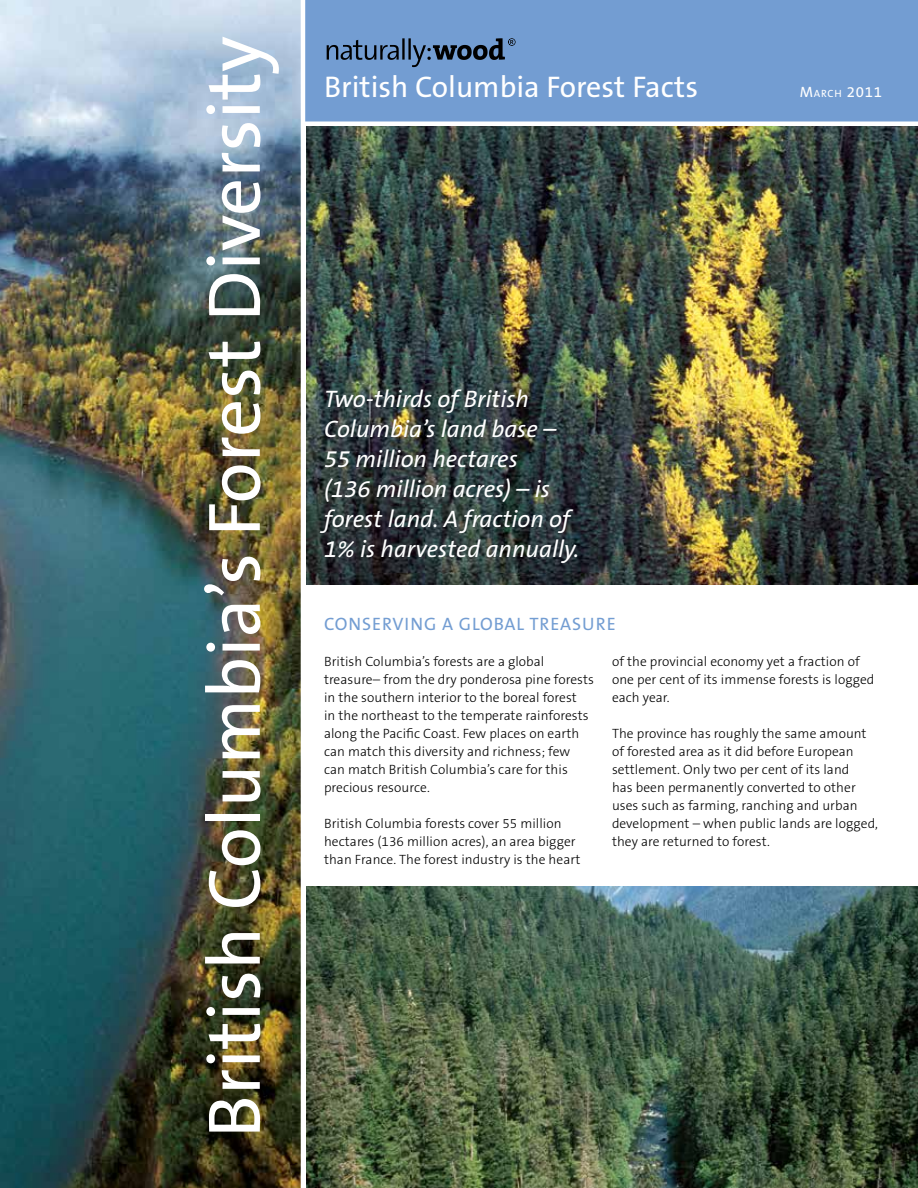
<style>
.page{position:relative;width:918px;height:1188px;background:#fff}
.page>*{position:absolute;margin:0;border:0;box-sizing:border-box;transform-origin:0 0}
.t1{font:75px "The Sans B5 Plain";color:#fff}
.t2{font:30px "The Sans B5 Plain";color:#fff}
.t3{font:italic 24px/30px "The Sans B5 Plain";color:#fff}
.t4{font:18px "The Sans B5 Plain";letter-spacing:.05em;color:#739dd2}
.t5{font:15px "The Sans B5 Plain";color:#fff}
.t6{font:300 13.5px/18px "The Sans B3";letter-spacing:.005em;color:#000}
.s1{font-size:10.5px}
</style>
<div class="page">
<img style="left:306px;top:126px;width:612px;height:459px">
<img style="left:306px;top:886px;width:612px;height:302px">
<div style="left:296px;top:0;width:622px;height:122px;background:#739dd2"></div>
<img style="left:0;top:0;width:301px;height:1188px">
<svg style="left:327px;top:38px;width:189px;height:29px"></svg>
<hr style="left:301px;top:0;width:4px;height:1188px;background:#fff">
<h1 class="t1" style="left:196px;top:1138px;width:1103px;rotate:-90deg">British Columbia’s Forest Diversity</h1>
<h2 class="t2" style="left:324px;top:72px;width:376px">British Columbia Forest Facts</h2>
<p class="t5" style="left:800px;top:84px;width:84px">M<span class="s1">ARCH</span> 2011</p>
<h3 class="t3" style="left:324px;top:385px;width:257px">Two-thirds of British<br>Columbia’s land base –<br>55 million hectares<br>(136 million acres) – is forest land. A fraction of<br>1% is harvested annually.</h3>
<h3 class="t4" style="left:324px;top:615px;width:293px">CONSERVING A GLOBAL TREASURE</h3>
<p class="t6" style="left:324px;top:653px;width:271px">British Columbia’s forests are a global treasure– from the dry ponderosa pine forests in the southern interior to the boreal forest<br>in the northeast to the temperate rainforests along the Pacific Coast. Few places on earth can match this diversity and richness; few can match British Columbia’s care for this precious resource.</p>
<p class="t6" style="left:324px;top:815px;width:258px">British Columbia forests cover 55 million hectares (136 million acres), an area bigger than France. The forest industry is the heart</p>
<p class="t6" style="left:612px;top:653px;width:264px">of the provincial economy yet a fraction of one per cent of its immense forests is logged each year.</p>
<p class="t6" style="left:612px;top:725px;width:268px">The province has roughly the same amount of forested area as it did before European settlement. Only two per cent of its land<br>has been permanently converted to other uses such as farming, ranching and urban development – when public lands are logged, they are returned to forest.</p>
</div>
